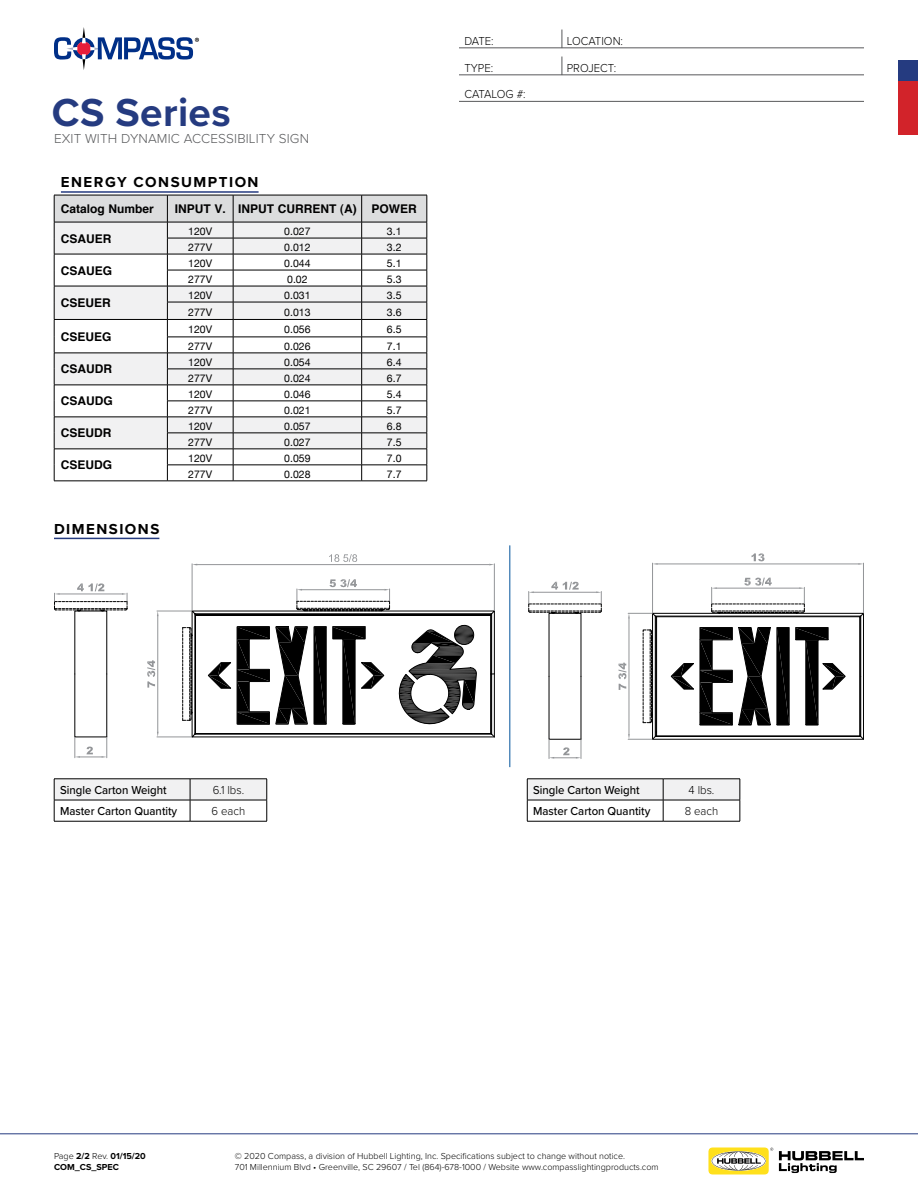
<style>
.page{position:relative;width:918px;height:1188px;background:#fff}
.page>*{position:absolute;margin:0;border:0;box-sizing:border-box;transform-origin:0 0}
.t1{font:700 40.5px "Proxima Nova";letter-spacing:.01em;color:#253b80}
.t2{font:700 15px "Proxima Nova";letter-spacing:.1em;color:#000}
.t3{font:300 13.5px "Proxima Nova";letter-spacing:.01em;color:#58595b}
.t4{font:700 12px "Helvetica";color:#000}
.t5{font:500 12px "Proxima Nova";color:#000;scale:.95 1}
.t6{font:300 12px "Proxima Nova";color:#000;scale:.95 1}
.t7{font:300 12px "Proxima Nova";letter-spacing:-.02em;color:#000;scale:.95 1}
.t8{font:10.5px "Helvetica Neue";color:#000}
.t9{font:300 9px/10.8px "Proxima Nova";color:#000}
.t10{font:700 9px/10.8px "Proxima Nova";color:#000}
.s1{font-weight:300}
</style>
<div class="page">
<hr style="left:0;top:1134px;width:918px;height:1px;background:#253b80">
<svg style="left:779px;top:1151px;width:85px;height:22px"></svg>
<div style="left:708px;top:1148px;width:61px;height:26px;background:#ffe01c;border-radius:5px"></div>
<svg style="left:711px;top:1151px;width:55px;height:20px"></svg>
<svg style="left:712px;top:1148px;width:61px;height:22px"></svg>
<div style="left:898px;top:81px;width:20px;height:54px;background:#d2232a"></div>
<div style="left:898px;top:61px;width:20px;height:20px;background:#253b80"></div>
<svg style="left:54px;top:27px;width:145px;height:43px"></svg>
<hr style="left:459px;top:48px;width:405px;height:1px;background:#58595b">
<svg style="left:562px;top:30px;width:1px;height:18px"></svg>
<hr style="left:459px;top:75px;width:405px;height:1px;background:#58595b">
<svg style="left:562px;top:57px;width:1px;height:18px"></svg>
<hr style="left:459px;top:101px;width:405px;height:1px;background:#58595b">
<hr style="left:54px;top:538px;width:105px;height:1px;background:#253b80">
<svg style="left:54px;top:779px;width:214px;height:42px"></svg>
<hr style="left:54px;top:821px;width:136px;height:1px;background:#000">
<hr style="left:190px;top:821px;width:77px;height:1px;background:#000">
<svg style="left:527px;top:779px;width:214px;height:42px"></svg>
<hr style="left:527px;top:821px;width:136px;height:1px;background:#000">
<hr style="left:663px;top:821px;width:77px;height:1px;background:#000">
<svg style="left:54px;top:195px;width:374px;height:286px"></svg>
<hr style="left:54px;top:481px;width:113px;height:1px;background:#000">
<hr style="left:167px;top:465px;width:66px;height:1px;background:#000">
<hr style="left:233px;top:465px;width:129px;height:1px;background:#000">
<hr style="left:362px;top:465px;width:65px;height:1px;background:#000">
<hr style="left:167px;top:481px;width:66px;height:1px;background:#000">
<hr style="left:233px;top:481px;width:129px;height:1px;background:#000">
<hr style="left:362px;top:481px;width:65px;height:1px;background:#000">
<hr style="left:61px;top:191px;width:198px;height:2px;background:#253b80">
<hr style="left:509px;top:545px;width:1px;height:222px;background:#00539b">
<svg style="left:528px;top:582px;width:74px;height:32px"></svg>
<svg style="left:549px;top:676px;width:33px;height:83px"></svg>
<hr style="left:652px;top:563px;width:1px;height:50px;background:#939598">
<hr style="left:863px;top:563px;width:1px;height:50px;background:#939598">
<hr style="left:658px;top:564px;width:200px;height:1px;background:#939598">
<svg style="left:752px;top:553px;width:13px;height:8px"></svg>
<svg style="left:618px;top:578px;width:246px;height:162px"></svg>
<svg style="left:75px;top:674px;width:33px;height:84px"></svg>
<hr style="left:192px;top:564px;width:1px;height:47px;background:#939598">
<hr style="left:494px;top:564px;width:1px;height:47px;background:#939598">
<hr style="left:197px;top:564px;width:292px;height:1px;background:#939598">
<svg style="left:329px;top:554px;width:28px;height:8px"></svg>
<hr style="left:157px;top:611px;width:35px;height:1px;background:#939598">
<hr style="left:157px;top:737px;width:35px;height:1px;background:#939598">
<hr style="left:158px;top:616px;width:1px;height:116px;background:#939598">
<svg style="left:147px;top:660px;width:9px;height:28px"></svg>
<svg style="left:182px;top:579px;width:313px;height:158px"></svg>
<svg style="left:54px;top:583px;width:74px;height:28px"></svg>
<h1 class="t1" style="left:52px;top:83px;width:180px">CS Series</h1>
<p class="t3" style="left:54px;top:128px;width:257px">EXIT WITH DYNAMIC ACCESSIBILITY SIGN</p>
<h2 class="t2" style="left:61px;top:171px;width:199px">ENERGY CONSUMPTION</h2>
<p class="t4" style="left:61px;top:198px;width:95px">Catalog Number</p>
<p class="t4" style="left:175px;top:198px;width:244px">INPUT V. INPUT CURRENT (A) POWER</p>
<p class="t4" style="left:61px;top:228px;width:52px">CSAUER</p>
<p class="t8" style="left:188px;top:224px;width:25px">120V</p>
<p class="t8" style="left:284px;top:224px;width:28px">0.027</p>
<p class="t8" style="left:387px;top:224px;width:16px">3.1</p>
<p class="t8" style="left:188px;top:240px;width:25px">277V</p>
<p class="t8" style="left:284px;top:240px;width:28px">0.012</p>
<p class="t8" style="left:387px;top:240px;width:16px">3.2</p>
<p class="t4" style="left:61px;top:259px;width:53px">CSAUEG</p>
<p class="t4" style="left:61px;top:292px;width:52px">CSEUER</p>
<p class="t4" style="left:61px;top:326px;width:52px">CSEUEG</p>
<p class="t4" style="left:61px;top:358px;width:53px">CSAUDR</p>
<p class="t4" style="left:61px;top:390px;width:53px">CSAUDG</p>
<p class="t4" style="left:61px;top:422px;width:52px">CSEUDR</p>
<p class="t4" style="left:61px;top:454px;width:53px">CSEUDG</p>
<h2 class="t2" style="left:54px;top:518px;width:107px">DIMENSIONS</h2>
<p class="t8" style="left:188px;top:256px;width:25px">120V</p>
<p class="t8" style="left:284px;top:256px;width:28px">0.044</p>
<p class="t8" style="left:387px;top:256px;width:16px">5.1</p>
<p class="t8" style="left:188px;top:272px;width:25px">277V</p>
<p class="t8" style="left:287px;top:272px;width:22px">0.02</p>
<p class="t8" style="left:387px;top:272px;width:16px">5.3</p>
<p class="t8" style="left:188px;top:288px;width:25px">120V</p>
<p class="t8" style="left:284px;top:288px;width:28px">0.031</p>
<p class="t8" style="left:387px;top:288px;width:16px">3.5</p>
<p class="t8" style="left:188px;top:304px;width:25px">277V</p>
<p class="t8" style="left:284px;top:304px;width:28px">0.013</p>
<p class="t8" style="left:387px;top:304px;width:16px">3.6</p>
<p class="t8" style="left:188px;top:322px;width:25px">120V</p>
<p class="t8" style="left:284px;top:322px;width:28px">0.056</p>
<p class="t8" style="left:387px;top:322px;width:16px">6.5</p>
<p class="t8" style="left:188px;top:339px;width:25px">277V</p>
<p class="t8" style="left:284px;top:339px;width:28px">0.026</p>
<p class="t8" style="left:387px;top:339px;width:16px">7.1</p>
<p class="t8" style="left:188px;top:355px;width:25px">120V</p>
<p class="t8" style="left:284px;top:355px;width:28px">0.054</p>
<p class="t8" style="left:387px;top:355px;width:16px">6.4</p>
<p class="t8" style="left:188px;top:371px;width:25px">277V</p>
<p class="t8" style="left:284px;top:371px;width:28px">0.024</p>
<p class="t8" style="left:387px;top:371px;width:16px">6.7</p>
<p class="t8" style="left:188px;top:387px;width:25px">120V</p>
<p class="t8" style="left:284px;top:387px;width:28px">0.046</p>
<p class="t8" style="left:387px;top:387px;width:16px">5.4</p>
<p class="t8" style="left:188px;top:403px;width:25px">277V</p>
<p class="t8" style="left:284px;top:403px;width:28px">0.021</p>
<p class="t8" style="left:387px;top:403px;width:16px">5.7</p>
<p class="t8" style="left:188px;top:419px;width:25px">120V</p>
<p class="t8" style="left:284px;top:419px;width:28px">0.057</p>
<p class="t8" style="left:387px;top:419px;width:16px">6.8</p>
<p class="t8" style="left:188px;top:435px;width:25px">277V</p>
<p class="t8" style="left:284px;top:435px;width:28px">0.027</p>
<p class="t8" style="left:387px;top:435px;width:16px">7.5</p>
<p class="t8" style="left:188px;top:451px;width:25px">120V</p>
<p class="t8" style="left:284px;top:451px;width:28px">0.059</p>
<p class="t8" style="left:387px;top:451px;width:16px">7.0</p>
<p class="t8" style="left:188px;top:467px;width:25px">277V</p>
<p class="t8" style="left:284px;top:467px;width:28px">0.028</p>
<p class="t8" style="left:387px;top:467px;width:16px">7.7</p>
<p class="t6" style="left:464px;top:32px;width:32px">DATE:</p>
<p class="t6" style="left:567px;top:32px;width:61px">LOCATION:</p>
<p class="t6" style="left:464px;top:59px;width:32px">TYPE:</p>
<p class="t6" style="left:567px;top:59px;width:54px">PROJECT:</p>
<p class="t7" style="left:464px;top:85px;width:66px">CATALOG #:</p>
<p class="t5" style="left:60px;top:781px;width:114px">Single Carton Weight</p>
<p class="t6" style="left:213px;top:781px;width:35px">6.1 lbs.</p>
<p class="t5" style="left:60px;top:802px;width:125px">Master Carton Quantity</p>
<p class="t6" style="left:212px;top:802px;width:37px">6 each</p>
<p class="t5" style="left:533px;top:781px;width:114px">Single Carton Weight</p>
<p class="t6" style="left:689px;top:781px;width:29px">4 lbs.</p>
<p class="t5" style="left:533px;top:802px;width:125px">Master Carton Quantity</p>
<p class="t6" style="left:685px;top:802px;width:37px">8 each</p>
<p class="t10" style="left:54px;top:1151px;width:93px"><span class="s1">Page</span> 2/2 <span class="s1">Rev.</span> 01/15/20<br>COM_CS_SPEC</p>
<p class="t9" style="left:235px;top:1150px;width:425px">© 2020 Compass, a division of Hubbell Lighting, Inc. Specifications subject to change without notice.<br>701 Millennium Blvd • Greenville, SC 29607 / Tel (864)-678-1000 / Website www.compasslightingproducts.com</p>
</div>
